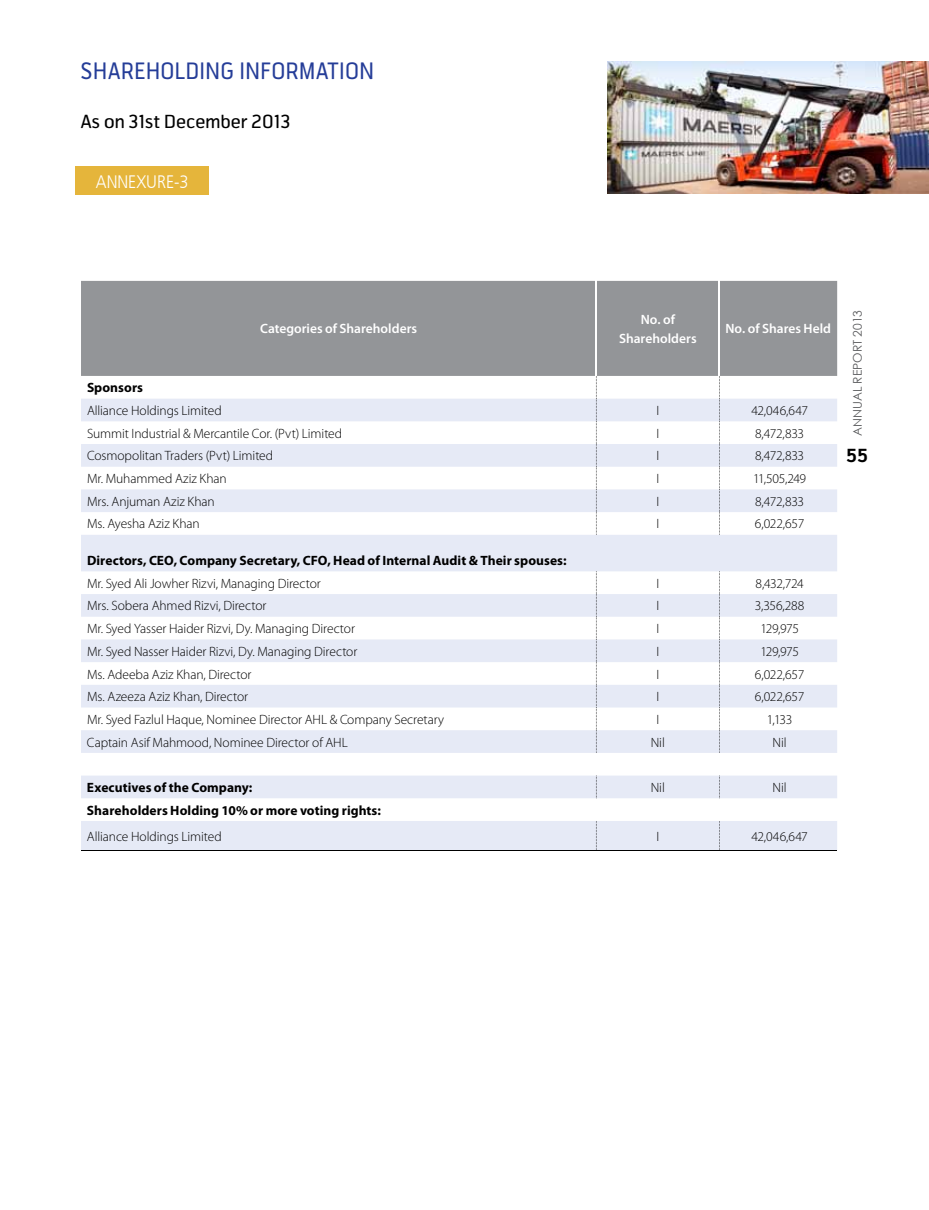
<style>
.page{position:relative;width:929px;height:1210px;background:#fff}
.page>*{position:absolute;margin:0;border:0;box-sizing:border-box;transform-origin:0 0}
.t1{font:22.5px "Telenor";letter-spacing:.02em;color:#253d98;scale:.9 1}
.t2{font:18px "Telenor";color:#000}
.t3{font:300 18px "Frutiger CE";color:#fff;scale:.9 1}
.t4{font:700 18px "Telenor";color:#000}
.t5{font:300 13.5px "Myriad Pro";letter-spacing:-.005em;color:#000}
.t6{font:700 13.5px "Myriad Pro";letter-spacing:.005em;color:#000}
.t7{font:600 13.5px/19.5px "Myriad Pro";color:#fff;text-align:center}
.t8{font:12px "Century Gothic";color:#58595b}
</style>
<div class="page">
<img style="left:608px;top:62px;width:321px;height:131px">
<div style="left:81px;top:281px;width:756px;height:95px;background:#939598"></div>
<svg style="left:81px;top:399px;width:756px;height:451px;fill:#e6eaf6"></svg>
<hr style="left:595px;top:281px;width:2px;height:95px;background:#fff">
<hr style="left:719px;top:281px;width:1px;height:95px;background:#fff">
<svg style="left:596px;top:376px;width:1px;height:159px"></svg>
<svg style="left:719px;top:376px;width:1px;height:159px"></svg>
<svg style="left:596px;top:571px;width:1px;height:182px"></svg>
<svg style="left:719px;top:571px;width:1px;height:182px"></svg>
<svg style="left:596px;top:775px;width:1px;height:23px"></svg>
<svg style="left:719px;top:775px;width:1px;height:23px"></svg>
<svg style="left:596px;top:821px;width:1px;height:29px"></svg>
<svg style="left:719px;top:821px;width:1px;height:29px"></svg>
<hr style="left:81px;top:850px;width:515px;height:1px;background:#000">
<hr style="left:596px;top:850px;width:123px;height:1px;background:#000">
<hr style="left:719px;top:850px;width:118px;height:1px;background:#000">
<div style="left:76px;top:167px;width:133px;height:28px;background:#e5b53b"></div>
<h1 class="t1" style="left:80px;top:57px;width:328px">SHAREHOLDING INFORMATION</h1>
<h2 class="t2" style="left:80px;top:110px;width:211px">AS ON 31ST DECEMBER 2013</h2>
<h2 class="t3" style="left:96px;top:171px;width:105px">ANNEXURE-3</h2>
<p class="t7" style="left:260px;top:319px;width:159px">Categories of Shareholders</p>
<p class="t7" style="left:619px;top:310px;width:79px">No. of<br>Shareholders</p>
<p class="t7" style="left:725px;top:319px;width:107px">No. of Shares Held</p>
<p class="t6" style="left:87px;top:380px;width:58px">Sponsors</p>
<p class="t5" style="left:87px;top:403px;width:136px">Alliance Holdings Limited</p>
<p class="t5" style="left:656px;top:403px;width:4px">I</p>
<p class="t5" style="left:751px;top:403px;width:58px">42,046,647</p>
<p class="t5" style="left:87px;top:426px;width:257px">Summit Industrial &amp; Mercantile Cor. (Pvt) Limited</p>
<p class="t5" style="left:656px;top:426px;width:4px">I</p>
<p class="t5" style="left:755px;top:426px;width:51px">8,472,833</p>
<p class="t5" style="left:87px;top:448px;width:188px">Cosmopolitan Traders (Pvt) Limited</p>
<p class="t5" style="left:656px;top:448px;width:4px">I</p>
<p class="t5" style="left:755px;top:448px;width:51px">8,472,833</p>
<p class="t5" style="left:87px;top:471px;width:141px">Mr. Muhammed Aziz Khan</p>
<p class="t5" style="left:656px;top:471px;width:4px">I</p>
<p class="t5" style="left:753px;top:471px;width:55px">11,505,249</p>
<p class="t5" style="left:87px;top:494px;width:129px">Mrs. Anjuman Aziz Khan</p>
<p class="t5" style="left:656px;top:494px;width:4px">I</p>
<p class="t5" style="left:755px;top:494px;width:51px">8,472,833</p>
<p class="t5" style="left:87px;top:516px;width:114px">Ms. Ayesha Aziz Khan</p>
<p class="t5" style="left:656px;top:516px;width:4px">I</p>
<p class="t5" style="left:755px;top:516px;width:51px">6,022,657</p>
<p class="t6" style="left:87px;top:553px;width:481px">Directors, CEO, Company Secretary, CFO, Head of Internal Audit &amp; Their spouses:</p>
<p class="t5" style="left:87px;top:576px;width:235px">Mr. Syed Ali Jowher Rizvi, Managing Director</p>
<p class="t5" style="left:656px;top:576px;width:4px">I</p>
<p class="t5" style="left:755px;top:576px;width:50px">8,432,724</p>
<p class="t5" style="left:87px;top:598px;width:181px">Mrs. Sobera Ahmed Rizvi, Director</p>
<p class="t5" style="left:656px;top:598px;width:4px">I</p>
<p class="t5" style="left:755px;top:598px;width:51px">3,356,288</p>
<p class="t5" style="left:87px;top:621px;width:269px">Mr. Syed Yasser Haider Rizvi, Dy. Managing Director</p>
<p class="t5" style="left:656px;top:621px;width:4px">I</p>
<p class="t5" style="left:760px;top:621px;width:40px">129,975</p>
<p class="t5" style="left:87px;top:644px;width:272px">Mr. Syed Nasser Haider Rizvi, Dy. Managing Director</p>
<p class="t5" style="left:656px;top:644px;width:4px">I</p>
<p class="t5" style="left:760px;top:644px;width:40px">129,975</p>
<p class="t5" style="left:87px;top:666px;width:166px">Ms. Adeeba Aziz Khan, Director</p>
<p class="t5" style="left:656px;top:666px;width:4px">I</p>
<p class="t5" style="left:755px;top:666px;width:51px">6,022,657</p>
<p class="t5" style="left:87px;top:689px;width:163px">Ms. Azeeza Aziz Khan, Director</p>
<p class="t5" style="left:656px;top:689px;width:4px">I</p>
<p class="t5" style="left:755px;top:689px;width:51px">6,022,657</p>
<p class="t5" style="left:87px;top:712px;width:358px">Mr. Syed Fazlul Haque, Nominee Director AHL &amp; Company Secretary</p>
<p class="t5" style="left:656px;top:712px;width:4px">I</p>
<p class="t5" style="left:767px;top:712px;width:27px">1,133</p>
<p class="t5" style="left:87px;top:734px;width:262px">Captain Asif Mahmood, Nominee Director of AHL</p>
<p class="t5" style="left:651px;top:734px;width:16px">Nil</p>
<p class="t5" style="left:772px;top:734px;width:16px">Nil</p>
<p class="t6" style="left:87px;top:780px;width:167px">Executives of the Company:</p>
<p class="t5" style="left:651px;top:780px;width:16px">Nil</p>
<p class="t5" style="left:772px;top:780px;width:16px">Nil</p>
<p class="t6" style="left:87px;top:802px;width:295px">Shareholders Holding 10% or more voting rights:</p>
<p class="t5" style="left:87px;top:829px;width:136px">Alliance Holdings Limited</p>
<p class="t5" style="left:656px;top:829px;width:4px">I</p>
<p class="t5" style="left:751px;top:829px;width:58px">42,046,647</p>
<p class="t8" style="left:849px;top:436px;width:127px;rotate:-90deg">ANNUAL REPORT 2013</p>
<h2 class="t4" style="left:846px;top:444px;width:23px">55</h2>
</div>
